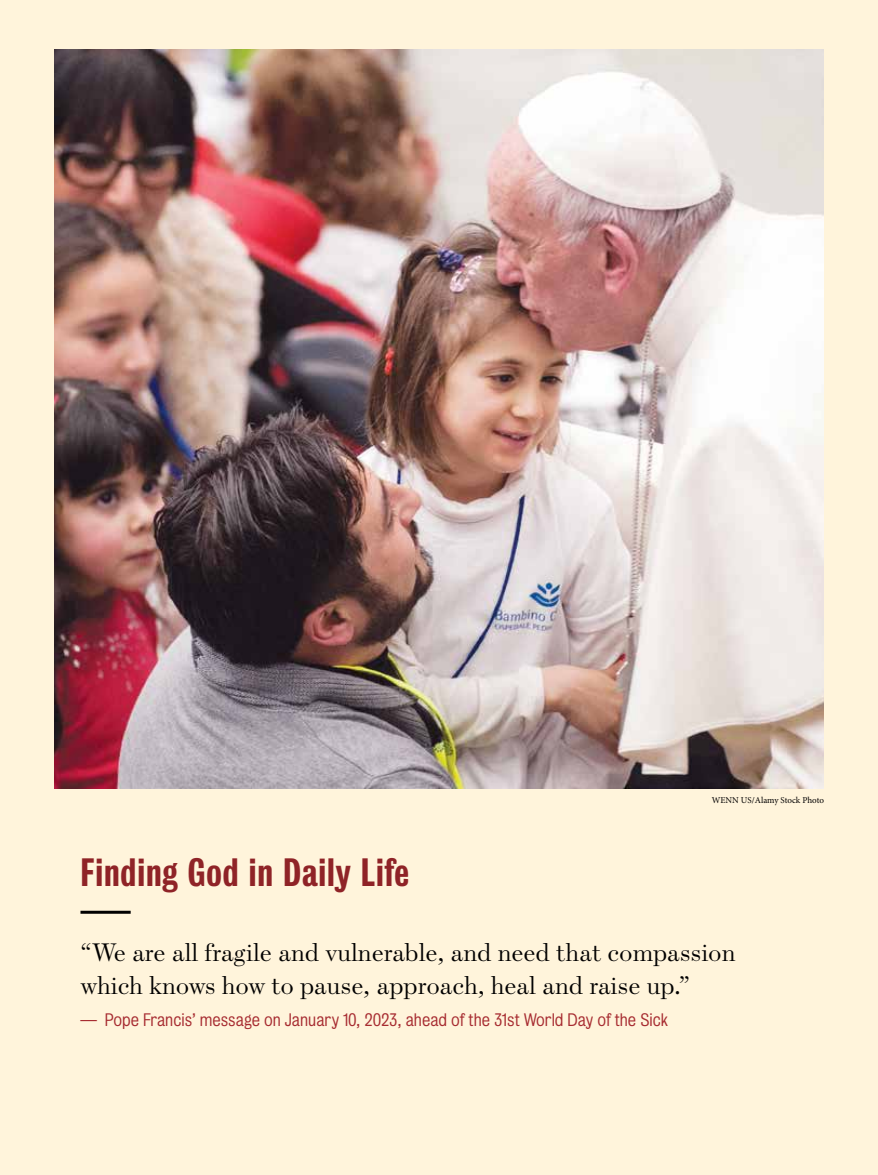
<style>
.page{position:relative;width:878px;height:1175px;background:#fff}
.page>*{position:absolute;margin:0;border:0;box-sizing:border-box;transform-origin:0 0}
.t1{font:500 36px "Bureau Grot Cond";letter-spacing:.025em;color:#8f2327}
.t2{font:300 25.5px/33px "Escrow";color:#000}
.t3{font:300 16.5px "Bureau Grot";color:#a72c31}
.t4{font:9px "Minion Pro";letter-spacing:-.005em;color:#000}
</style>
<div class="page">
<div style="left:0;top:0;width:878px;height:1174px;background:#fff4db"></div>
<hr style="left:80px;top:910px;width:51px;height:3px;background:#000">
<img style="left:54px;top:50px;width:770px;height:738px">
<h1 class="t1" style="left:80px;top:851px;width:330px">Finding God in Daily Life</h1>
<p class="t4" style="left:711px;top:793px;width:114px">WENN US/Alamy Stock Photo</p>
<p class="t2" style="left:80px;top:935px;width:656px">“We are all fragile and vulnerable, and need that compassion which knows how to pause, approach, heal and raise up.”</p>
<p class="t3" style="left:80px;top:1010px;width:589px">— Pope Francis’ message on January 10, 2023, ahead of the 31st World Day of the Sick</p>
</div>
